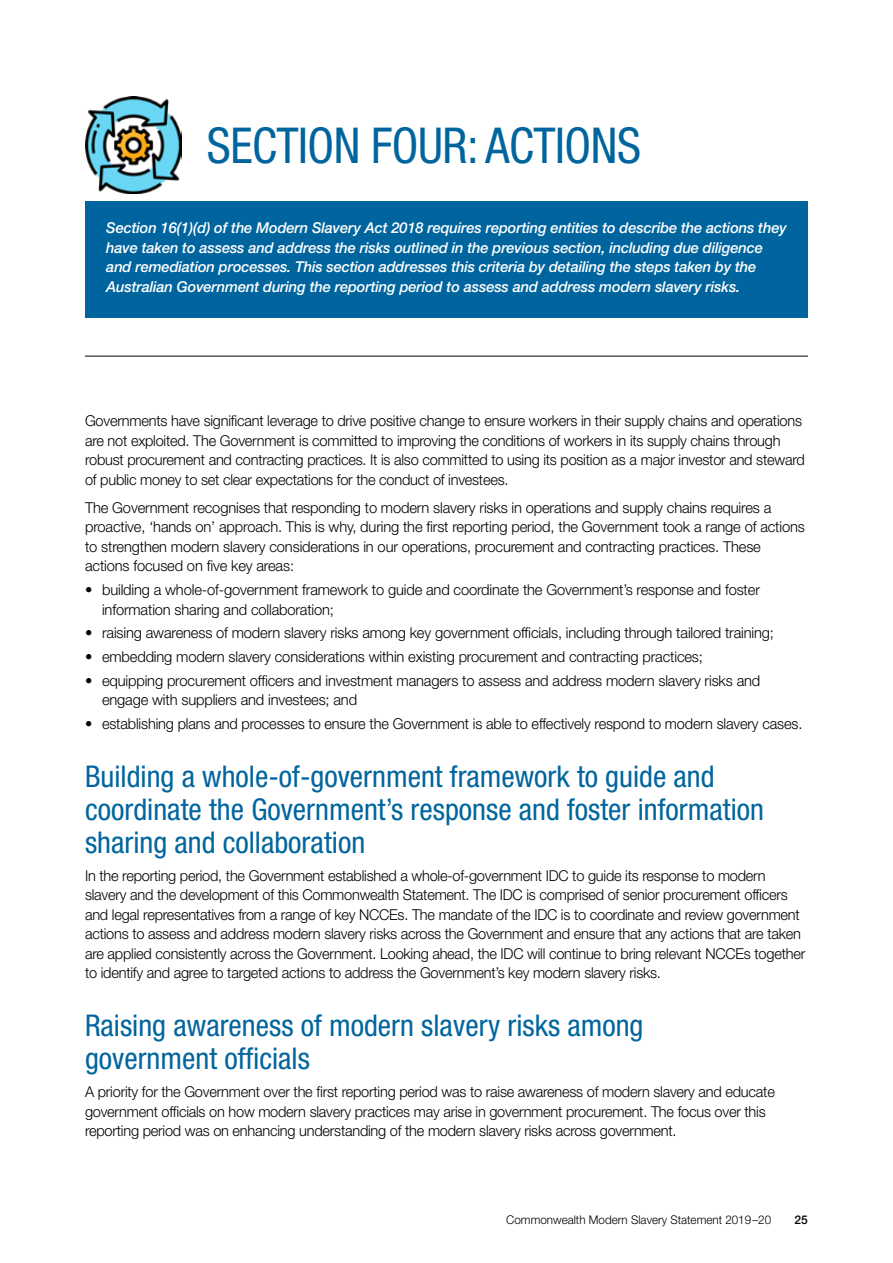
<style>
.page{position:relative;width:893px;height:1263px;background:#fff}
.page>*{position:absolute;margin:0;border:0;box-sizing:border-box;transform-origin:0 0}
.t1{font:condensed 49.5px "Helvetica Neue LT Std";letter-spacing:-.01em;color:#00659e}
.t2{font:condensed 30px/32.7px "Helvetica Neue LT Std";color:#00659e}
.t3{font:300 15px/19.5px "Helvetica Neue LT Std";letter-spacing:-.015em;color:#000}
.t4{font:italic 500 15px/19.5px "Helvetica Neue LT Std";letter-spacing:-.01em;color:#fff}
.t5{font:300 12px "Helvetica Neue LT Std";color:#000}
.t6{font:500 12px "Helvetica Neue LT Std";color:#000}
</style>
<div class="page">
<div style="left:85px;top:201px;width:723px;height:116px;background:#00659e"></div>
<hr style="left:85px;top:356px;width:723px;height:1px;background:#000">
<img style="left:85px;top:97px;width:96px;height:96px">
<h2 class="t1" style="left:207px;top:117px;width:436px">SECTION FOUR: ACTIONS</h2>
<h3 class="t4" style="left:106px;top:218px;width:682px">Section 16(1)(d) of the Modern Slavery Act 2018 requires reporting entities to describe the actions they have taken to assess and address the risks outlined in the previous section, including due diligence and remediation processes. This section addresses this criteria by detailing the steps taken by the Australian Government during the reporting period to assess and address modern slavery risks.</h3>
<p class="t3" style="left:85px;top:411px;width:721px">Governments have signifcant leverage to drive positive change to ensure workers in their supply chains and operations are not exploited. The Government is committed to improving the conditions of workers in its supply chains through robust procurement and contracting practices. It is also committed to using its position as a major investor and steward of public money to set clear expectations for the conduct of investees.</p>
<p class="t3" style="left:85px;top:497px;width:721px">The Government recognises that responding to modern slavery risks in operations and supply chains requires a proactive, ‘hands on’ approach. This is why, during the frst reporting period, the Government took a range of actions to strengthen modern slavery considerations in our operations, procurement and contracting practices. These actions focused on fve key areas:</p>
<p class="t3" style="left:102px;top:580px;width:659px;text-indent:-17px">• building a whole-of-government framework to guide and coordinate the Government’s response and foster information sharing and collaboration;</p>
<p class="t3" style="left:85px;top:623px;width:690px">• raising awareness of modern slavery risks among key government offcials, including through tailored training;</p>
<p class="t3" style="left:85px;top:647px;width:619px">• embedding modern slavery considerations within existing procurement and contracting practices;</p>
<p class="t3" style="left:102px;top:670px;width:660px;text-indent:-17px">• equipping procurement offcers and investment managers to assess and address modern slavery risks and engage with suppliers and investees; and</p>
<p class="t3" style="left:85px;top:714px;width:719px">• establishing plans and processes to ensure the Government is able to effectively respond to modern slavery cases.</p>
<p class="t2" style="left:85px;top:760px;width:680px">Building a whole-of-government framework to guide and coordinate the Government’s response and foster information sharing and collaboration</p>
<p class="t3" style="left:85px;top:865px;width:722px">In the reporting period, the Government established a whole-of-government IDC to guide its response to modern slavery and the development of this Commonwealth Statement. The IDC is comprised of senior procurement offcers and legal representatives from a range of key NCCEs. The mandate of the IDC is to coordinate and review government actions to assess and address modern slavery risks across the Government and ensure that any actions that are taken are applied consistently across the Government. Looking ahead, the IDC will continue to bring relevant NCCEs together to identify and agree to targeted actions to address the Government’s key modern slavery risks.</p>
<p class="t2" style="left:85px;top:1009px;width:560px">Raising awareness of modern slavery risks among government offcials</p>
<p class="t3" style="left:85px;top:1082px;width:691px">A priority for the Government over the frst reporting period was to raise awareness of modern slavery and educate government offcials on how modern slavery practices may arise in government procurement. The focus over this reporting period was on enhancing understanding of the modern slavery risks across government.</p>
<p class="t5" style="left:506px;top:1212px;width:266px">Commonwealth Modern Slavery Statement 2019–20</p>
<p class="t6" style="left:795px;top:1212px;width:15px">25</p>
</div>
